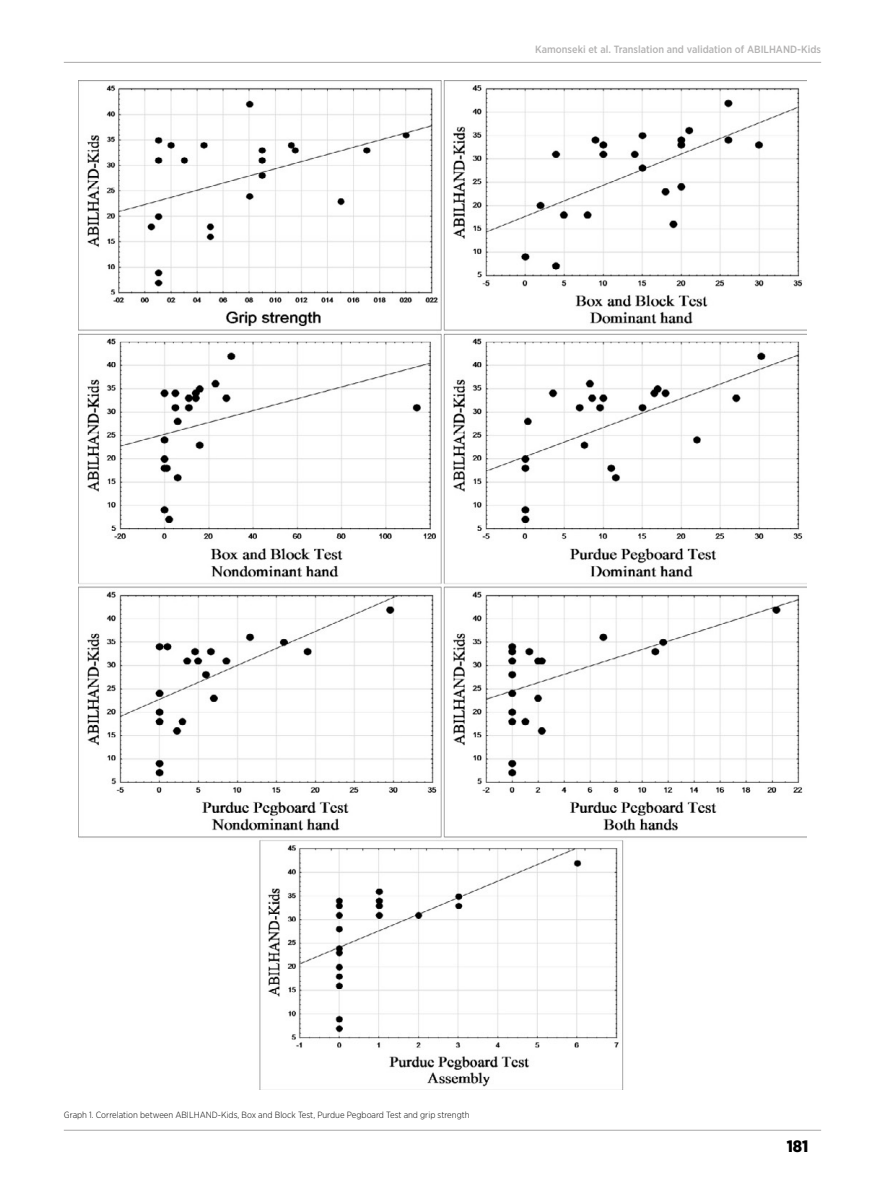
<style>
.page{position:relative;width:885px;height:1187px;background:#fff}
.page>*{position:absolute;margin:0;border:0;box-sizing:border-box;transform-origin:0 0}
.t1{font:900 16.5px "Gotham Narrow";color:#000}
.t2{font:500 10.5px "Gotham Narrow";color:#b3b2b2}
.t3{font:300 9px "Gotham Narrow";color:#000}
</style>
<div class="page">
<hr style="left:64px;top:62px;width:757px;height:1px;background:#b3b2b2">
<hr style="left:64px;top:1129px;width:757px;height:1px;background:#b3b2b2">
<img style="left:79px;top:81px;width:727px;height:1008px">
<p class="t2" style="left:535px;top:42px;width:287px">Kamonseki et al. Translation and validation of ABILHAND-Kids</p>
<p class="t3" style="left:64px;top:1108px;width:407px">Graph 1. Correlation between ABILHAND-Kids, Box and Block Test, Purdue Pegboard Test and grip strength</p>
<h1 class="t1" style="left:786px;top:1135px;width:23px">181</h1>
</div>
